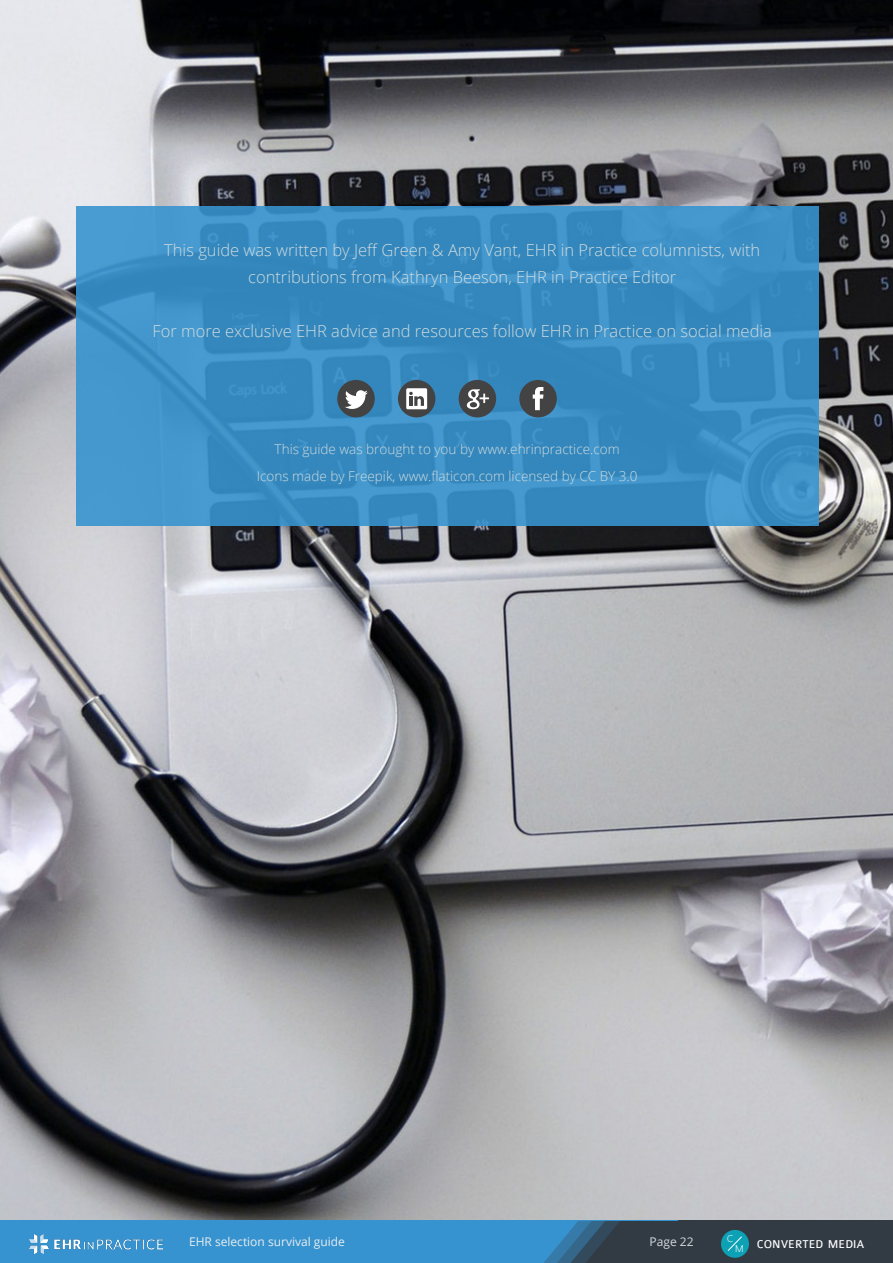
<style>
.page{position:relative;width:893px;height:1263px;background:#fff}
.page>*{position:absolute;margin:0;border:0;box-sizing:border-box;transform-origin:0 0}
.Body{font:300 16.5px/27px "Open Sans";color:#d0dbde;text-align:center}
.Body-2{font:300 13.5px "Open Sans";color:#d0dbde}
.t1{font:12.15px "Colaborate";color:#fff}
.t2{font:12px "Open Sans";color:#e7edee}
.t3{font:12px "Open Sans";color:#d6dadc}
.t4{font:9.75px "Corbert";color:#fff}
</style>
<div class="page">
<img style="left:0;top:0;width:893px;height:1221px">
<div style="left:0;top:1221px;width:893px;height:42px;background:#3793d0"></div>
<div style="left:678px;top:1221px;width:215px;height:42px;background:#323a44"></div>
<div style="left:721px;top:1230px;width:28px;height:28px;background:#0da1b5;border-radius:50%"></div>
<svg style="left:544px;top:1221px;width:198px;height:42px"></svg>
<img style="left:29px;top:1234px;width:135px;height:19px">
<div style="left:76px;top:206px;width:742px;height:320px;background:linear-gradient(to right,#3d90c6,#3689be)"></div>
<div style="left:337px;top:380px;width:38px;height:37px;background:#434343;border-radius:50%"></div>
<svg style="left:345px;top:390px;width:23px;height:19px"></svg>
<div style="left:519px;top:380px;width:38px;height:37px;background:#434343;border-radius:50%"></div>
<svg style="left:533px;top:387px;width:10px;height:23px"></svg>
<svg style="left:459px;top:380px;width:37px;height:37px"></svg>
<svg style="left:398px;top:380px;width:37px;height:37px"></svg>
<hr style="left:409px;top:396px;width:4px;height:10px;background:#434343">
<p class="Body" style="left:164px;top:236px;width:598px">This guide was written by Jeff Green &amp; Amy Vant, EHR in Practice columnists, with contributions from Kathryn Beeson, EHR in Practice Editor</p>
<p class="Body" style="left:153px;top:317px;width:621px">For more exclusive EHR advice and resources follow EHR in Practice on social media</p>
<p class="Body-2" style="left:275px;top:440px;width:346px">This guide was brought to you by www.ehrinpractice.com</p>
<p class="Body-2" style="left:257px;top:467px;width:382px">Icons made by Freepik, www.flaticon.com licensed by CC BY 3.0</p>
<p class="t2" style="left:189px;top:1233px;width:157px">EHR selection survival guide</p>
<p class="t3" style="left:650px;top:1233px;width:46px">Page 22</p>
<p class="t4" style="left:727px;top:1232px;width:8px">C</p>
<p class="t4" style="left:735px;top:1242px;width:10px">M</p>
<p class="t1" style="left:757px;top:1238px;width:109px">CONVERTED MEDIA</p>
</div>
